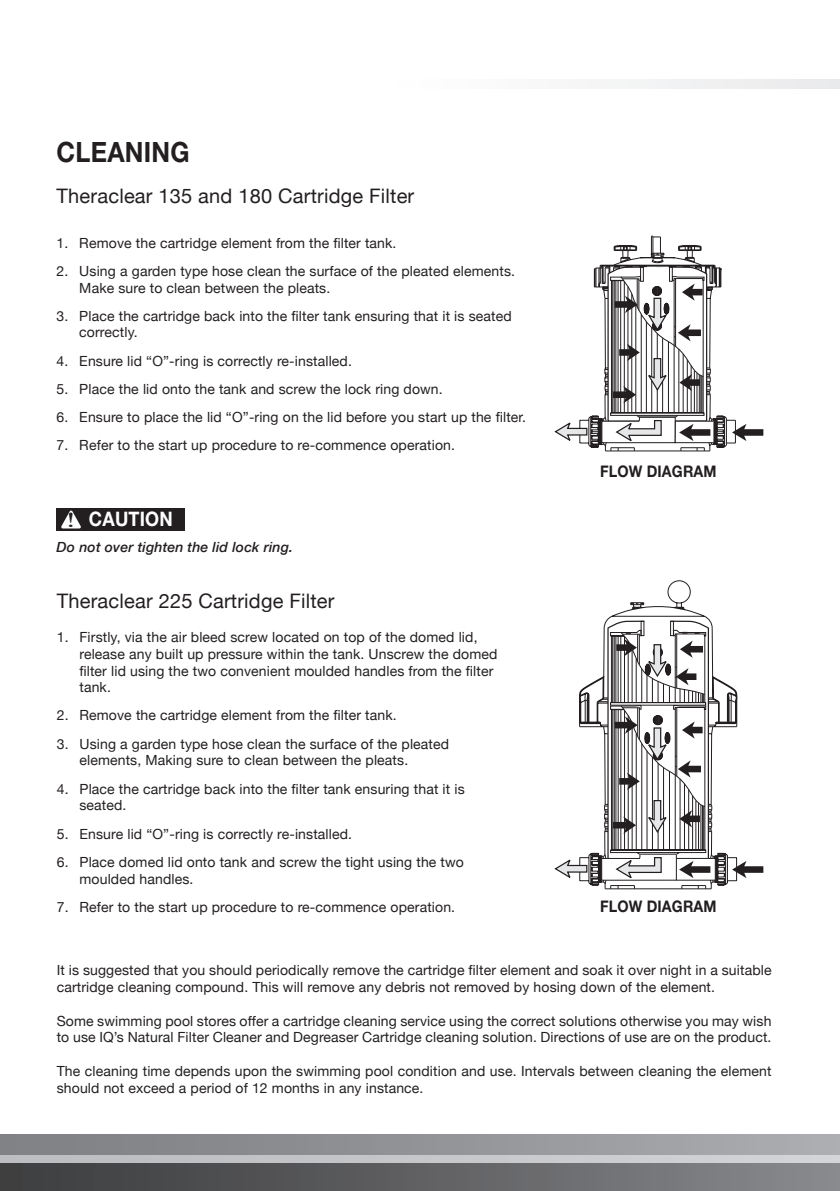
<style>
.page{position:relative;width:840px;height:1191px;background:#fff}
.page>*{position:absolute;margin:0;border:0;box-sizing:border-box;transform-origin:0 0}
.Paragraph_Style_1{font:700 28px "Helvetica Neue LT Std";letter-spacing:.01em;color:#231f20;scale:.9 1}
.Paragraph_Style_1-2{font:20px "Helvetica Neue";letter-spacing:.01em;color:#231f20}
.Paragraph_Style_1-3{font:700 20px "Helvetica Neue LT Std";letter-spacing:.01em;color:#fff;scale:.9 1}
.Paragraph_Style_1-4{font:700 16px "Helvetica Neue LT Std";letter-spacing:.01em;color:#231f20;scale:.9 1}
.Paragraph_Style_1-5{font:14px/16.8px "Helvetica Neue";letter-spacing:.01em;color:#231f20}
.Paragraph_Style_1-6{font:italic 500 14px "Helvetica Neue";letter-spacing:.01em;color:#231f20}
</style>
<div class="page">
<div style="left:0;top:1162px;width:839px;height:29px;background:linear-gradient(to right,#3a3b3c,#87888c)"></div>
<svg style="left:0;top:1154px;width:839px;height:8px;background:#c0c1c3"></svg>
<div style="left:0;top:1134px;width:839px;height:20px;background:linear-gradient(to right,#7c7e81,#abacb0)"></div>
<div style="left:609px;top:79px;width:230px;height:10px;background:#efeff0"></div>
<div style="left:57px;top:508px;width:128px;height:23px;background:#231f20"></div>
<div style="left:739px;top:429px;width:24px;height:7px;background:#231f20"></div>
<svg style="left:554px;top:235px;width:192px;height:216px"></svg>
<svg style="left:667px;top:580px;width:70px;height:306px"></svg>
<div style="left:739px;top:866px;width:24px;height:7px;background:#231f20"></div>
<svg style="left:731px;top:861px;width:15px;height:17px"></svg>
<svg style="left:554px;top:602px;width:171px;height:287px"></svg>
<svg style="left:61px;top:510px;width:20px;height:19px"></svg>
<p class="Paragraph_Style_1" style="left:57px;top:134px;width:149px">CLEANING</p>
<p class="Paragraph_Style_1-2" style="left:57px;top:183px;width:359px">Theraclear 135 and 180 Cartridge Filter</p>
<p class="Paragraph_Style_1-5" style="left:57px;top:234px;width:338px">1. Remove the cartridge element from the filter tank.</p>
<p class="Paragraph_Style_1-5" style="left:79px;top:262px;width:437px;text-indent:-23px">2. Using a garden type hose clean the surface of the pleated elements.<br>Make sure to clean between the pleats.</p>
<p class="Paragraph_Style_1-5" style="left:79px;top:307px;width:433px;text-indent:-23px">3. Place the cartridge back into the filter tank ensuring that it is seated correctly.</p>
<p class="Paragraph_Style_1-5" style="left:57px;top:352px;width:297px">4. Ensure lid “O”-ring is correctly re-installed.</p>
<p class="Paragraph_Style_1-5" style="left:57px;top:380px;width:384px">5. Place the lid onto the tank and screw the lock ring down.</p>
<p class="Paragraph_Style_1-5" style="left:57px;top:408px;width:470px">6. Ensure to place the lid “O”-ring on the lid before you start up the filter.</p>
<p class="Paragraph_Style_1-5" style="left:57px;top:436px;width:399px">7. Refer to the start up procedure to re-commence operation.</p>
<p class="Paragraph_Style_1-3" style="left:89px;top:506px;width:95px">CAUTION</p>
<p class="Paragraph_Style_1-6" style="left:57px;top:535px;width:238px">Do not over tighten the lid lock ring.</p>
<p class="Paragraph_Style_1-2" style="left:57px;top:589px;width:279px">Theraclear 225 Cartridge Filter</p>
<p class="Paragraph_Style_1-5" style="left:79px;top:628px;width:419px;text-indent:-23px">1. Firstly, via the air bleed screw located on top of the domed lid, release any built up pressure within the tank. Unscrew the domed filter lid using the two convenient moulded handles from the filter tank.</p>
<p class="Paragraph_Style_1-5" style="left:57px;top:707px;width:341px">2. Remove the cartridge element from the filter tank.</p>
<p class="Paragraph_Style_1-5" style="left:79px;top:735px;width:371px;text-indent:-23px">3. Using a garden type hose clean the surface of the pleated elements, Making sure to clean between the pleats.</p>
<p class="Paragraph_Style_1-5" style="left:79px;top:780px;width:386px;text-indent:-23px">4. Place the cartridge back into the filter tank ensuring that it is seated.</p>
<p class="Paragraph_Style_1-5" style="left:57px;top:825px;width:297px">5. Ensure lid “O”-ring is correctly re-installed.</p>
<p class="Paragraph_Style_1-5" style="left:79px;top:853px;width:386px;text-indent:-23px">6. Place domed lid onto tank and screw the tight using the two moulded handles.</p>
<p class="Paragraph_Style_1-5" style="left:57px;top:898px;width:399px">7. Refer to the start up procedure to re-commence operation.</p>
<p class="Paragraph_Style_1-4" style="left:599px;top:461px;width:131px">FLOW DIAGRAM</p>
<p class="Paragraph_Style_1-4" style="left:599px;top:896px;width:131px">FLOW DIAGRAM</p>
<p class="Paragraph_Style_1-5" style="left:57px;top:961px;width:716px">It is suggested that you should periodically remove the cartridge filter element and soak it over night in a suitable cartridge cleaning compound. This will remove any debris not removed by hosing down of the element.</p>
<p class="Paragraph_Style_1-5" style="left:57px;top:1012px;width:715px">Some swimming pool stores offer a cartridge cleaning service using the correct solutions otherwise you may wish to use IQ’s Natural Filter Cleaner and Degreaser Cartridge cleaning solution. Directions of use are on the product.</p>
<p class="Paragraph_Style_1-5" style="left:57px;top:1062px;width:716px">The cleaning time depends upon the swimming pool condition and use. Intervals between cleaning the element should not exceed a period of 12 months in any instance.</p>
</div>
